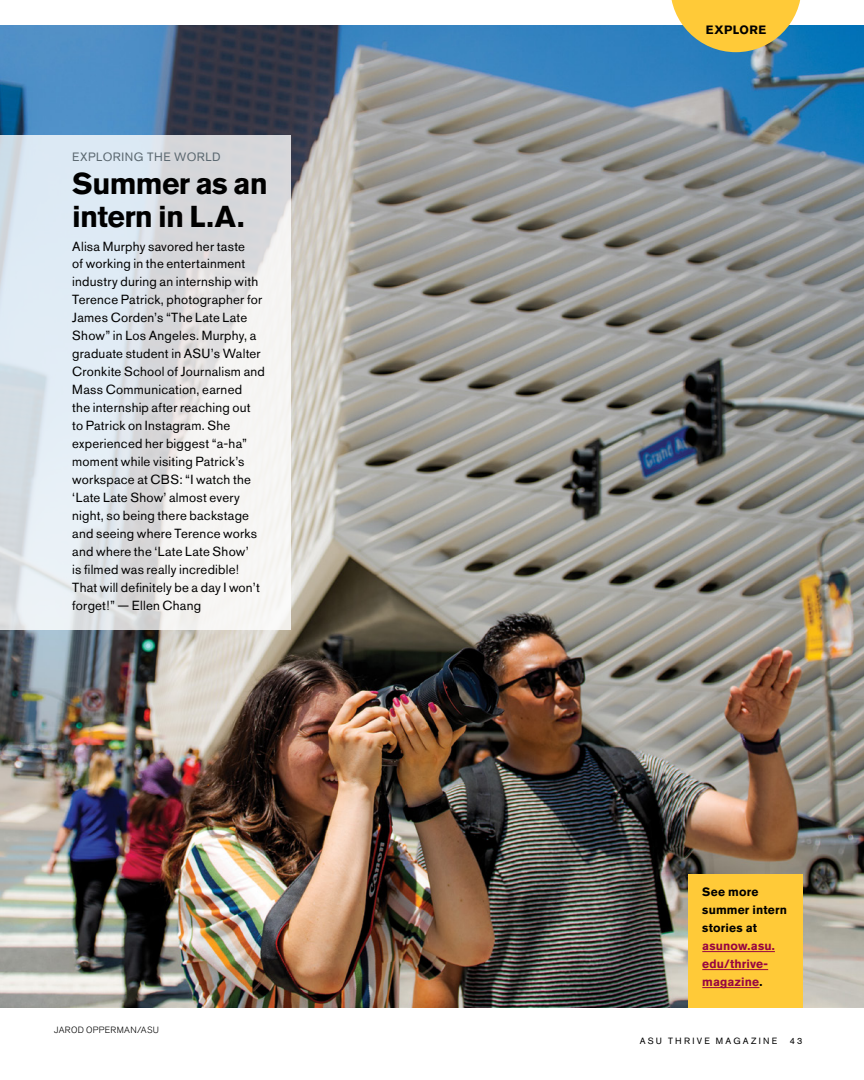
<style>
.page{position:relative;width:864px;height:1080px;background:#fff}
.page>*{position:absolute;margin:0;border:0;box-sizing:border-box;transform-origin:0 0}
.t1{font:700 30px/33px "Akzidenz Grotesk Std";letter-spacing:-.025em;color:#000}
.t2{font:13.2px/18px "Akzidenz Grotesk Std";letter-spacing:.02em;color:#000}
.t3{font:700 12px/18px "Akzidenz Grotesk Std";letter-spacing:.01em;color:#980641}
.t4{font:700 12px/18px "Akzidenz Grotesk Std";letter-spacing:.01em;color:#000}
.t5{font:12px "Akzidenz Grotesk Std";letter-spacing:.04em;color:#5b6870}
.t6{font:700 12px "Akzidenz Grotesk Std";letter-spacing:.04em;color:#000}
.t7{font:9px "Akzidenz Grotesk Std";letter-spacing:.25em;color:#000}
.t8{font:300 9px "Akzidenz Grotesk Std";letter-spacing:.04em;color:#000}
.s1{color:#000}
</style>
<div class="page">
<img style="left:0;top:25px;width:864px;height:982px">
<svg style="left:0;top:135px;width:291px;height:495px"></svg>
<div style="left:688px;top:874px;width:114px;height:134px;background:#ffca38"></div>
<hr style="left:702px;top:951px;width:73px;height:1px;background:#980641">
<hr style="left:702px;top:969px;width:66px;height:1px;background:#980641">
<hr style="left:702px;top:987px;width:58px;height:1px;background:#980641">
<svg style="left:670px;top:0;width:132px;height:52px;background:#d0bb5c"></svg>
<p class="t5" style="left:72px;top:149px;width:150px">EXPLORING THE WORLD</p>
<h1 class="t1" style="left:72px;top:167px;width:197px">Summer as an intern in L.A.</h1>
<p class="t2" style="left:72px;top:237px;width:194px">Alisa Murphy savored her taste<br>of working in the entertainment industry during an internship with<br>Terence Patrick, photographer for<br>James Corden’s “The Late Late<br>Show” in Los Angeles. Murphy, a graduate student in ASU’s Walter<br>Cronkite School of Journalism and<br>Mass Communication, earned<br>the internship after reaching out to Patrick on Instagram. She experienced her biggest “a-ha” moment while visiting Patrick’s workspace at CBS: “I watch the ‘Late Late Show’ almost every night, so being there backstage and seeing where Terence works and where the ‘Late Late Show’<br>is filmed was really incredible!<br>That will definitely be a day I won’t forget!” — Ellen Chang</p>
<p class="t8" style="left:54px;top:1025px;width:106px">JAROD OPPERMAN/ASU</p>
<p class="t6" style="left:706px;top:23px;width:62px">EXPLORE</p>
<p class="t4" style="left:702px;top:883px;width:86px">See more summer intern stories at</p>
<p class="t3" style="left:702px;top:937px;width:74px">asunow.asu. edu/thrive&shy;magazine<span class="s1">.</span></p>
<p class="t7" style="left:640px;top:1036px;width:139px">ASU THRIVE MAGAZINE</p>
<p class="t7" style="left:790px;top:1036px;width:14px">43</p>
</div>
